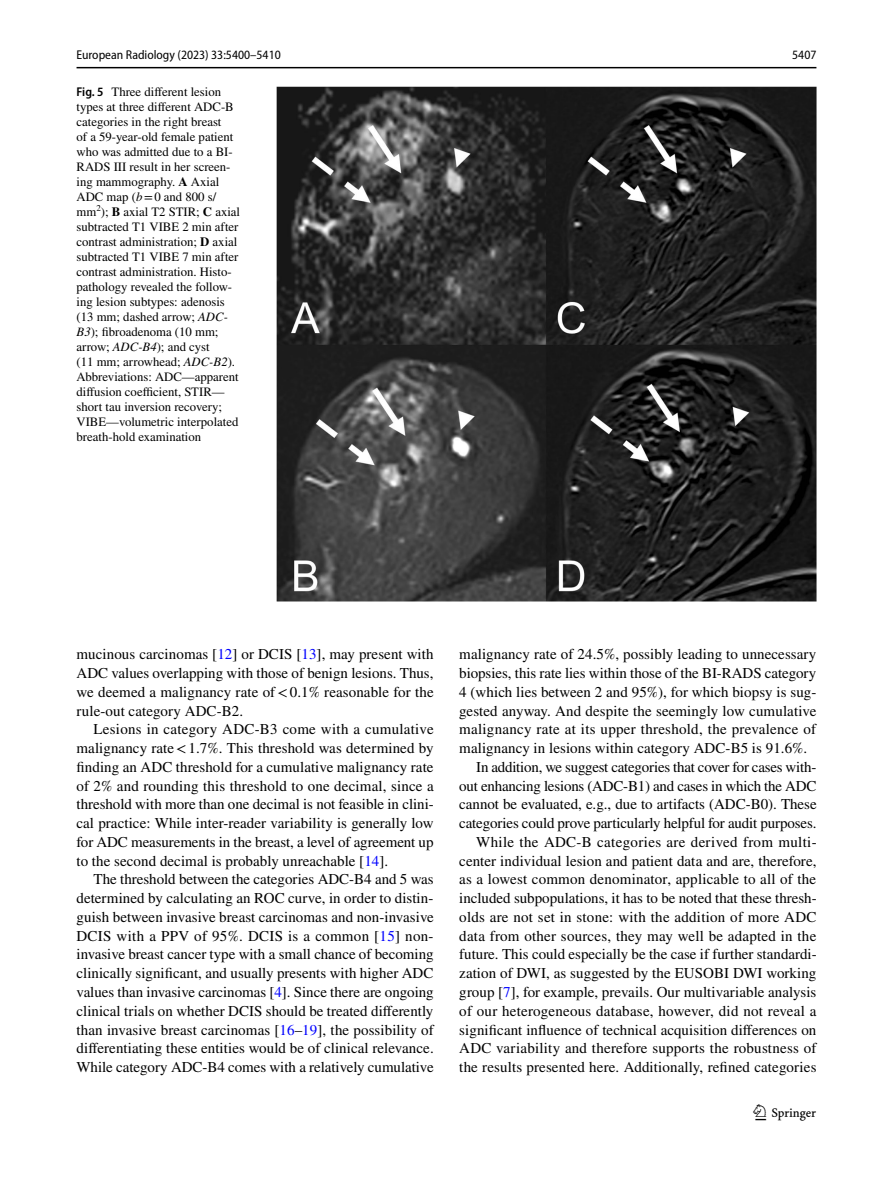
<style>
.page{position:relative;width:893px;height:1187px;background:#fff}
.page>*{position:absolute;margin:0;border:0;box-sizing:border-box;transform-origin:0 0}
.t1{font:22.5px "Springnew Regular 2";color:#000}
.t2{font:15px/18.8px "STIX";letter-spacing:.005em;color:#000;text-align:justify}
.t3{font:15px "STIX";letter-spacing:-.015em;color:#000}
.t4{font:12.75px/15px "STIX";color:#000}
.t5{font:semi-condensed 12.75px "Myriad Pro";color:#000}
.s1{font-family:"Myriad Pro";font-weight:600;font-stretch:semi-condensed}
.s2{font-weight:700}
.s3{font-style:italic}
.s4{color:#00f}
</style>
<div class="page">
<hr style="left:77px;top:67px;width:739px;height:1px;background:#000">
<img style="left:276px;top:87px;width:540px;height:515px">
<p class="t5" style="left:77px;top:48px;width:206px">European Radiology (2023) 33:5400–5410</p>
<p class="t5" style="left:792px;top:48px;width:26px">5407</p>
<p class="t4" style="left:77px;top:85px;width:165px"><span class="s1">Fig. 5</span> Three different lesion types at three different ADC-B categories in the right breast<br>of a 59-year-old female patient who was admitted due to a BI-<br>RADS III result in her screen&shy;ing mammography. <span class="s2">A</span> Axial<br>ADC map (<span class="s3">b</span>=0 and 800 s/ mm<sup>2</sup>); <span class="s2">B</span> axial T2 STIR; <span class="s2">C</span> axial subtracted T1 VIBE 2 min after contrast administration; <span class="s2">D</span> axial subtracted T1 VIBE 7 min after contrast administration. Histo&shy;pathology revealed the follow&shy;ing lesion subtypes: adenosis (13 mm; dashed arrow; <span class="s3">ADC-<br>B3</span>); fibroadenoma (10 mm; arrow; <span class="s3">ADC-B4</span>); and cyst<br>(11 mm; arrowhead; <span class="s3">ADC-B2</span>).<br>Abbreviations: ADC—apparent diffusion coefficient, STIR— short tau inversion recovery;<br>VIBE—volumetric interpolated breath-hold examination</p>
<p class="t2" style="left:77px;top:646px;width:359px">mucinous carcinomas [<span class="s4">12</span>] or DCIS [<span class="s4">13</span>], may present with ADC values overlapping with those of benign lesions. Thus, we deemed a malignancy rate of&lt;0.1% reasonable for the rule-out category ADC-B2.</p>
<p class="t2" style="left:77px;top:721px;width:359px;text-indent:17px">Lesions in category ADC-B3 come with a cumulative malignancy rate&lt;1.7%. This threshold was determined by finding an ADC threshold for a cumulative malignancy rate of 2% and rounding this threshold to one decimal, since a threshold with more than one decimal is not feasible in clini&shy;cal practice: While inter-reader variability is generally low for ADC measurements in the breast, a level of agreement up to the second decimal is probably unreachable [<span class="s4">14</span>].</p>
<p class="t2" style="left:77px;top:871px;width:359px;text-indent:17px">The threshold between the categories ADC-B4 and 5 was determined by calculating an ROC curve, in order to distin&shy;guish between invasive breast carcinomas and non-invasive DCIS with a PPV of 95%. DCIS is a common [<span class="s4">15</span>] non&shy;invasive breast cancer type with a small chance of becoming clinically significant, and usually presents with higher ADC values than invasive carcinomas [<span class="s4">4</span>]. Since there are ongoing clinical trials on whether DCIS should be treated differently than invasive breast carcinomas [<span class="s4">16</span>–<span class="s4">19</span>], the possibility of differentiating these entities would be of clinical relevance.<br>While category ADC-B4 comes with a relatively cumulative</p>
<p class="t2" style="left:459px;top:646px;width:359px">malignancy rate of 24.5%, possibly leading to unnecessary</p>
<p class="t2" style="left:459px;top:664px;width:359px">biopsies, this rate lies within those of the BI-RADS category</p>
<p class="t2" style="left:459px;top:683px;width:359px">4 (which lies between 2 and 95%), for which biopsy is sug-</p>
<p class="t2" style="left:459px;top:702px;width:359px">gested anyway. And despite the seemingly low cumulative</p>
<p class="t2" style="left:459px;top:721px;width:358px">malignancy rate at its upper threshold, the prevalence of</p>
<p class="t2" style="left:459px;top:739px;width:350px">malignancy in lesions within category ADC-B5 is 91.6%.</p>
<p class="t3" style="left:476px;top:756px;width:342px">In addition, we suggest categories that cover for cases with-</p>
<p class="t3" style="left:459px;top:775px;width:359px">out enhancing lesions (ADC-B1) and cases in which the ADC</p>
<p class="t2" style="left:459px;top:796px;width:359px">cannot be evaluated, e.g., due to artifacts (ADC-B0). These</p>
<p class="t2" style="left:459px;top:814px;width:359px">categories could prove particularly helpful for audit purposes.</p>
<p class="t2" style="left:476px;top:833px;width:342px">While the ADC-B categories are derived from multi-</p>
<p class="t2" style="left:459px;top:852px;width:359px">center individual lesion and patient data and are, therefore,</p>
<p class="t2" style="left:459px;top:871px;width:358px">as a lowest common denominator, applicable to all of the</p>
<p class="t2" style="left:459px;top:889px;width:359px">included subpopulations, it has to be noted that these thresh-</p>
<p class="t2" style="left:459px;top:908px;width:359px">olds are not set in stone: with the addition of more ADC</p>
<p class="t2" style="left:459px;top:927px;width:359px">data from other sources, they may well be adapted in the</p>
<p class="t2" style="left:459px;top:946px;width:359px">future. This could especially be the case if further standardi-</p>
<p class="t2" style="left:459px;top:964px;width:359px">zation of DWI, as suggested by the EUSOBI DWI working</p>
<p class="t2" style="left:459px;top:983px;width:359px">group [<span class="s4">7</span>], for example, prevails. Our multivariable analysis</p>
<p class="t2" style="left:459px;top:1002px;width:359px">of our heterogeneous database, however, did not reveal a</p>
<p class="t2" style="left:459px;top:1021px;width:359px">significant influence of technical acquisition differences on</p>
<p class="t2" style="left:459px;top:1039px;width:359px">ADC variability and therefore supports the robustness of</p>
<p class="t2" style="left:459px;top:1058px;width:359px">the results presented here. Additionally, refined categories</p>
<h1 class="t1" style="left:755px;top:1104px;width:62px">1 3</h1>
</div>
